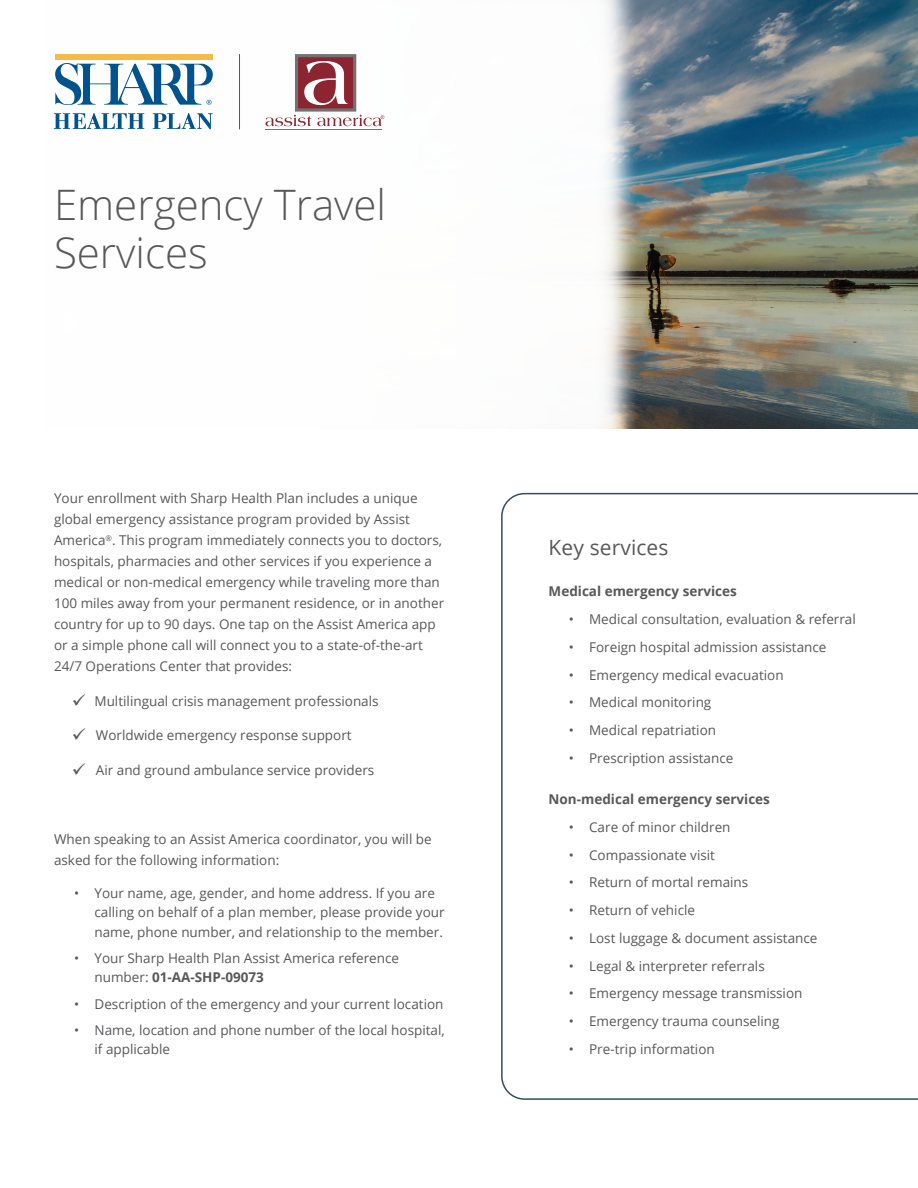
<style>
.page{position:relative;width:918px;height:1188px;background:#fff}
.page>*{position:absolute;margin:0;border:0;box-sizing:border-box;transform-origin:0 0}
.t1{font:300 42px/48px "Open Sans";color:#57585a}
.t2{font:21px "Open Sans";letter-spacing:.005em;color:#57585a}
.t3{font:13.5px/21px "Open Sans";color:#57585a}
.t4{font:700 13.5px "Open Sans";color:#57585a}
.s1{font-weight:700}
</style>
<div class="page">
<svg style="left:501px;top:493px;width:417px;height:607px"></svg>
<img style="left:640px;top:0;width:278px;height:428px">
<div style="left:0;top:0;width:640px;height:464px;background:#fff;opacity:.75"></div>
<div style="left:0;top:0;width:607px;height:431px;background:#fff"></div>
<div style="left:55px;top:54px;width:157px;height:6px;background:#f4bc47"></div>
<svg style="left:55px;top:63px;width:158px;height:42px"></svg>
<svg style="left:54px;top:113px;width:90px;height:16px"></svg>
<svg style="left:153px;top:113px;width:60px;height:16px"></svg>
<div style="left:297px;top:56px;width:58px;height:54px;background:#8d2431"></div>
<div style="left:295px;top:54px;width:61px;height:58px;border:3px solid #717271"></div>
<svg style="left:304px;top:61px;width:44px;height:44px"></svg>
<svg style="left:265px;top:115px;width:46px;height:11px"></svg>
<svg style="left:317px;top:115px;width:67px;height:11px"></svg>
<hr style="left:265px;top:129px;width:117px;height:1px;background:#717271">
<hr style="left:239px;top:54px;width:1px;height:75px;background:#57585a">
<h1 class="t1" style="left:54px;top:180px;width:334px">Emergency Travel<br>Services</h1>
<p class="t3" style="left:54px;top:487px;width:392px">Your enrollment with Sharp Health Plan includes a unique global emergency assistance program provided by Assist America<sup>®</sup>. This program immediately connects you to doctors, hospitals, pharmacies and other services if you experience a medical or non-medical emergency while traveling more than 100 miles away from your permanent residence, or in another country for up to 90 days. One tap on the Assist America app or a simple phone call will connect you to a state-of-the-art 24/7 Operations Center that provides:</p>
<p class="t3" style="left:95px;top:690px;width:286px">Multilingual crisis management professionals</p>
<p class="t3" style="left:96px;top:725px;width:257px">Worldwide emergency response support</p>
<p class="t3" style="left:96px;top:759px;width:280px">Air and ground ambulance service providers</p>
<p class="t3" style="left:54px;top:828px;width:379px">When speaking to an Assist America coordinator, you will be asked for the following information:</p>
<p class="t3" style="left:95px;top:883px;width:352px;line-height:19.5px;text-indent:-20px">• Your name, age, gender, and home address. If you are calling on behalf of a plan member, please provide your name, phone number, and relationship to the member.</p>
<p class="t3" style="left:95px;top:948px;width:306px;line-height:19.5px;text-indent:-20px">• Your Sharp Health Plan Assist America reference number: <span class="s1">01-AA-SHP-09073</span></p>
<p class="t3" style="left:74px;top:993px;width:371px">• Description of the emergency and your current location</p>
<p class="t3" style="left:95px;top:1020px;width:352px;line-height:19.5px;text-indent:-20px">• Name, location and phone number of the local hospital, if applicable</p>
<h2 class="t2" style="left:549px;top:533px;width:121px">Key services</h2>
<h3 class="t4" style="left:549px;top:582px;width:190px">Medical emergency services</h3>
<p class="t3" style="left:569px;top:608px;width:289px">• Medical consultation, evaluation &amp; referral</p>
<p class="t3" style="left:569px;top:636px;width:259px">• Foreign hospital admission assistance</p>
<p class="t3" style="left:569px;top:664px;width:216px">• Emergency medical evacuation</p>
<p class="t3" style="left:569px;top:692px;width:144px">• Medical monitoring</p>
<p class="t3" style="left:569px;top:719px;width:149px">• Medical repatriation</p>
<p class="t3" style="left:569px;top:747px;width:166px">• Prescription assistance</p>
<h3 class="t4" style="left:549px;top:790px;width:223px">Non-medical emergency services</h3>
<p class="t3" style="left:569px;top:816px;width:163px">• Care of minor children</p>
<p class="t3" style="left:569px;top:844px;width:148px">• Compassionate visit</p>
<p class="t3" style="left:569px;top:872px;width:181px">• Return of mortal remains</p>
<p class="t3" style="left:569px;top:899px;width:128px">• Return of vehicle</p>
<p class="t3" style="left:569px;top:927px;width:250px">• Lost luggage &amp; document assistance</p>
<p class="t3" style="left:569px;top:955px;width:197px">• Legal &amp; interpreter referrals</p>
<p class="t3" style="left:569px;top:983px;width:235px">• Emergency message transmission</p>
<p class="t3" style="left:569px;top:1010px;width:212px">• Emergency trauma counseling</p>
<p class="t3" style="left:569px;top:1038px;width:147px">• Pre-trip information</p>
</div>
